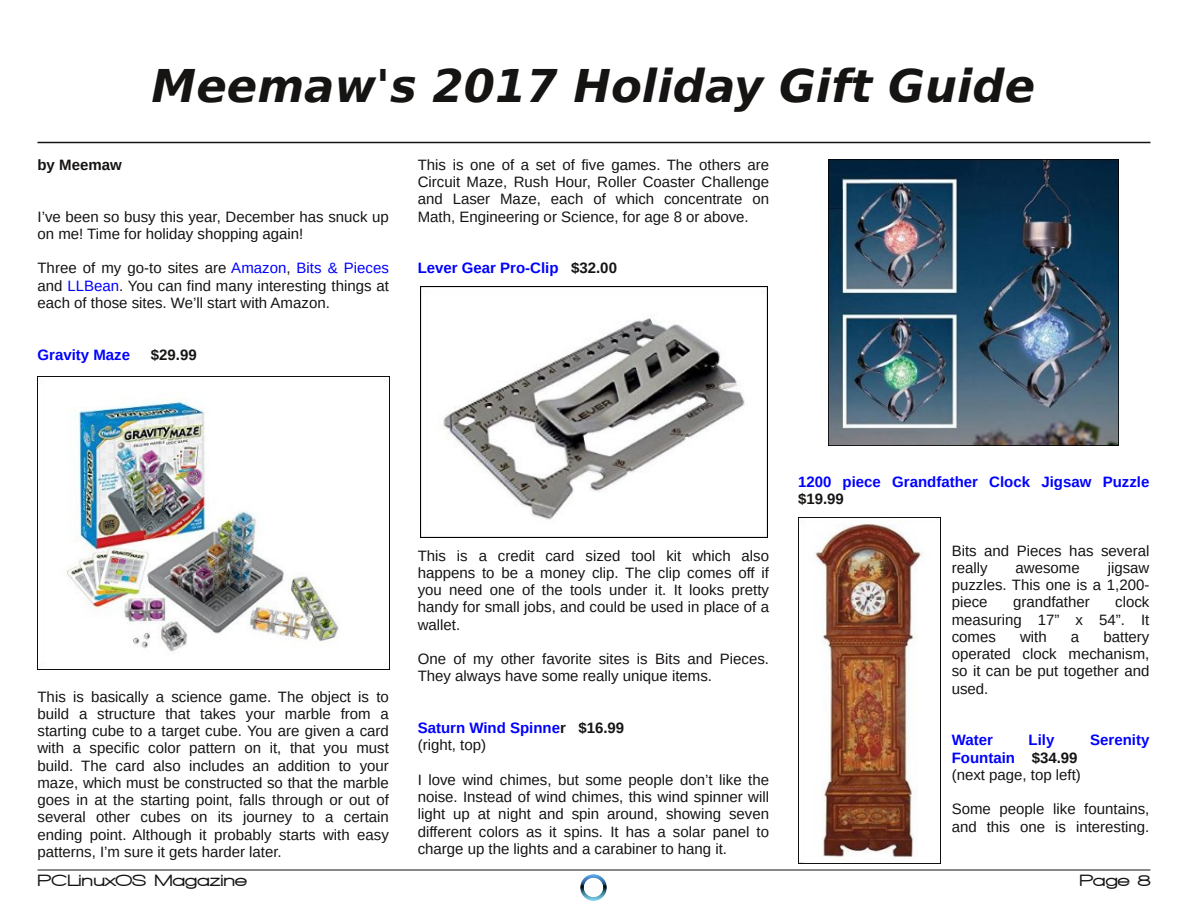
<style>
.page{position:relative;width:1188px;height:918px;background:#fff}
.page>*{position:absolute;margin:0;border:0;box-sizing:border-box;transform-origin:0 0}
.t1{font:italic 700 45px "Bitstream Vera Sans";color:#161413}
.t2{font:900 16.5px "Walkway Expand";color:#161413}
.t3{font:15px/17.2px "Liberation Sans";color:#161413;text-align:justify}
.t4{font:700 15px/17.2px "Liberation Sans";color:#00f}
.t5{font:700 15px "Liberation Sans";color:#161413}
.s1{color:#00f}
.s2{color:#161413}
.s3{font-weight:400;color:#161413}
.s4{font-weight:700;color:#00f}
.s5{font-weight:700}
</style>
<div class="page">
<hr style="left:38px;top:142px;width:1112px;height:1px;background:#161413">
<hr style="left:38px;top:870px;width:1112px;height:1px;background:#161413">
<img style="left:580px;top:874px;width:27px;height:27px">
<img style="left:38px;top:376px;width:352px;height:293px">
<img style="left:421px;top:286px;width:346px;height:251px">
<img style="left:829px;top:159px;width:290px;height:287px">
<img style="left:798px;top:518px;width:142px;height:346px">
<h1 class="t1" style="left:152px;top:60px;width:885px">Meemaw's 2017 Holiday Gift Guide</h1>
<p class="t5" style="left:38px;top:156px;width:86px">by Meemaw</p>
<p class="t3" style="left:38px;top:208px;width:353px">I’ve been so busy this year, December has snuck up on me! Time for holiday shopping again!</p>
<p class="t3" style="left:38px;top:260px;width:353px">Three of my go-to sites are <span class="s1">Amazon</span>, <span class="s1">Bits &amp; Pieces </span>and <span class="s1">LLBean</span>. You can find many interesting things at each of those sites. We’ll start with Amazon.</p>
<p class="t4" style="left:38px;top:346px;width:94px">Gravity Maze</p>
<p class="t5" style="left:151px;top:346px;width:47px">$29.99</p>
<p class="t3" style="left:418px;top:156px;width:353px">This is one of a set of five games. The others are Circuit Maze, Rush Hour, Roller Coaster Challenge and Laser Maze, each of which concentrate on Math, Engineering or Science, for age 8 or above.</p>
<p class="t4" style="left:418px;top:260px;width:201px">Lever Gear Pro-Clip <span class="s2">$32.00</span></p>
<p class="t3" style="left:38px;top:688px;width:353px">This is basically a science game. The object is to build a structure that takes your marble from a starting cube to a target cube. You are given a card with a specific color pattern on it, that you must build. The card also includes an addition to your maze, which must be constructed so that the marble goes in at the starting point, falls through or out of several other cubes on its journey to a certain ending point. Although it probably starts with easy patterns, I’m sure it gets harder later.</p>
<p class="t3" style="left:418px;top:547px;width:353px">This is a credit card sized tool kit which also happens to be a money clip. The clip comes off if you need one of the tools under it. It looks pretty handy for small jobs, and could be used in place of a wallet.</p>
<p class="t3" style="left:418px;top:650px;width:353px">One of my other favorite sites is Bits and Pieces.<br>They always have some really unique items.</p>
<p class="t4" style="left:418px;top:719px;width:208px">Saturn Wind Spinne<span class="s2">r $16.99 </span><span class="s3">(right, top)</span></p>
<p class="t3" style="left:418px;top:771px;width:353px">I love wind chimes, but some people don’t like the noise. Instead of wind chimes, this wind spinner will light up at night and spin around, showing seven different colors as it spins. It has a solar panel to charge up the lights and a carabiner to hang it.</p>
<p class="t4" style="left:798px;top:473px;width:353px">1200 piece Grandfather Clock Jigsaw Puzzle</p>
<p class="t5" style="left:798px;top:490px;width:47px">$19.99</p>
<p class="t3" style="left:952px;top:542px;width:199px">Bits and Pieces has several really</p>
<p class="t3" style="left:952px;top:559px;width:199px;text-indent:156px">jigsaw puzzles. This one is a 1,200- piece</p>
<p class="t3" style="left:1016px;top:559px;width:66px">awesome</p>
<p class="t3" style="left:952px;top:594px;width:199px;text-indent:163px">clock measuring 17” x 54”. It comes</p>
<p class="t3" style="left:1013px;top:594px;width:78px">grandfather</p>
<p class="t3" style="left:952px;top:628px;width:199px;text-indent:152px">battery operated clock mechanism, so it can be put together and used.</p>
<p class="t3" style="left:1020px;top:628px;width:28px">with</p>
<p class="t3" style="left:1071px;top:628px;width:10px">a</p>
<p class="t4" style="left:952px;top:732px;width:43px">Water</p>
<p class="t4" style="left:1029px;top:732px;width:27px">Lily</p>
<p class="t4" style="left:1090px;top:732px;width:61px">Serenity</p>
<p class="t3" style="left:952px;top:749px;width:131px"><span class="s4">Fountain</span> <span class="s5">$34.99 </span>(next page, top left)</p>
<p class="t3" style="left:952px;top:801px;width:199px">Some people like fountains, and this one is interesting.</p>
<p class="t2" style="left:38px;top:871px;width:211px">PCLinuxOS Magazine</p>
<p class="t2" style="left:1079px;top:871px;width:73px">Page 8</p>
</div>
